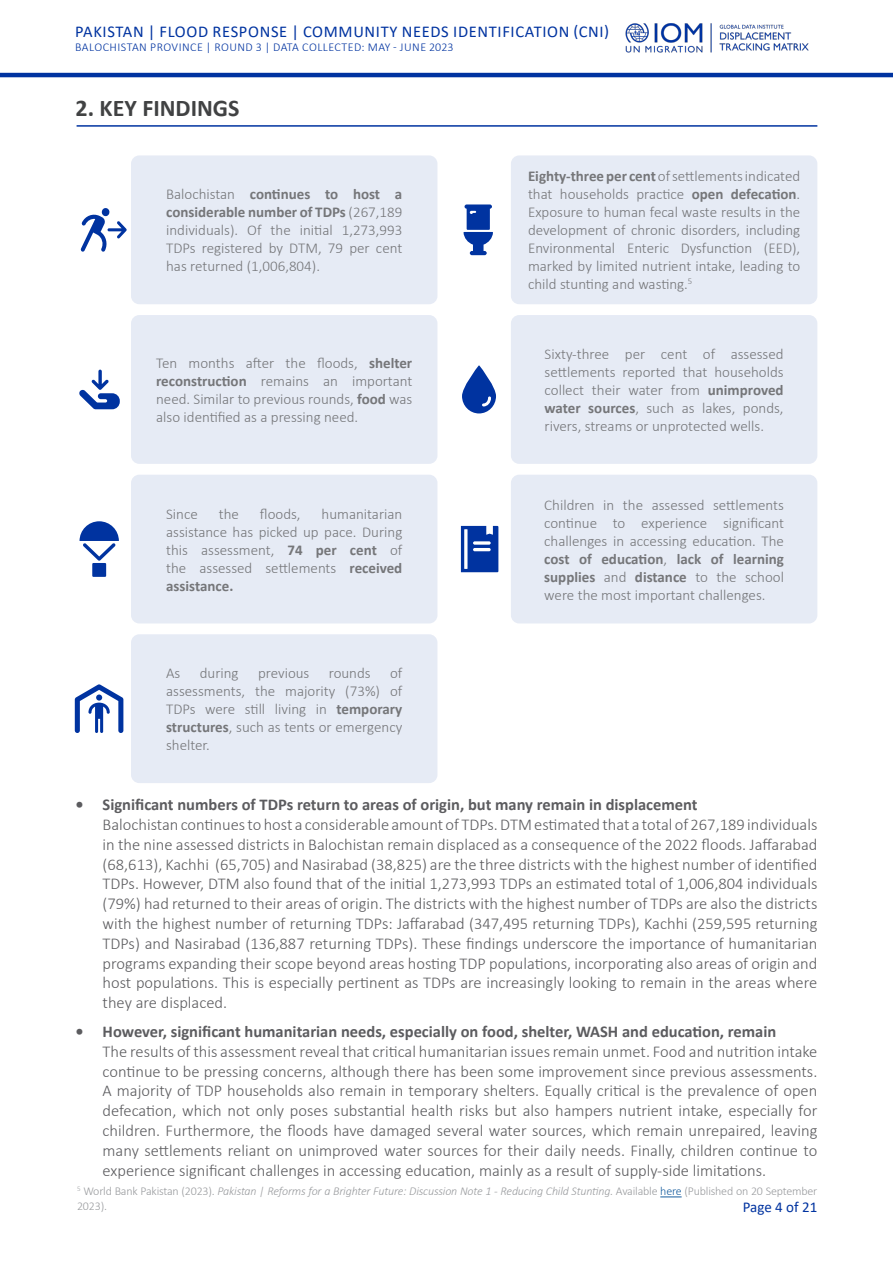
<style>
.page{position:relative;width:893px;height:1263px;background:#fff}
.page>*{position:absolute;margin:0;border:0;box-sizing:border-box;transform-origin:0 0}
.t1{font:700 24px "Calibri";color:#414243}
.main_text{font:300 16.5px/19.8px "Calibri";color:#5c5c5f;text-align:justify}
.t2{font:700 16.5px "Calibri";color:#5c5c5f}
.t3{font:16.5px "Calibri";letter-spacing:.04em;color:#0033a0}
.Paragraph_Style_1{font:300 15px/18px "Calibri";color:#757679;text-align:justify}
.t4{font:15px "Calibri";color:#0033a0}
.t5{font:italic 300 12px/14.4px "Calibri";letter-spacing:-.015em;color:#999b9e}
.t6{font:300 12px "Calibri";letter-spacing:.04em;color:#0033a0}
.s1{font-weight:700}
.s2{font-style:normal}
.s3{font-style:normal;color:#175d9e}
</style>
<div class="page">
<hr style="left:0;top:73px;width:893px;height:4px;background:#0033a0">
<img style="left:625px;top:23px;width:184px;height:30px">
<hr style="left:77px;top:125px;width:740px;height:2px;background:#0033a0">
<div style="left:131px;top:155px;width:306px;height:149px;background:#e6ebf5;border-radius:8px"></div>
<svg style="left:81px;top:208px;width:46px;height:44px"></svg>
<svg style="left:79px;top:370px;width:41px;height:39px"></svg>
<div style="left:131px;top:315px;width:306px;height:149px;background:#e6ebf5;border-radius:8px"></div>
<svg style="left:80px;top:521px;width:39px;height:40px"></svg>
<div style="left:92px;top:563px;width:14px;height:14px;background:#0033a0"></div>
<div style="left:131px;top:475px;width:306px;height:148px;background:#e6ebf5;border-radius:8px"></div>
<svg style="left:75px;top:684px;width:48px;height:49px"></svg>
<div style="left:131px;top:634px;width:306px;height:149px;background:#e6ebf5;border-radius:8px"></div>
<div style="left:511px;top:155px;width:306px;height:149px;background:#e6ebf5;border-radius:8px"></div>
<svg style="left:463px;top:204px;width:30px;height:51px"></svg>
<div style="left:511px;top:315px;width:306px;height:149px;background:#e6ebf5;border-radius:8px"></div>
<svg style="left:462px;top:365px;width:34px;height:48px"></svg>
<svg style="left:461px;top:526px;width:37px;height:46px;background:#2c56b0"></svg>
<div style="left:511px;top:475px;width:306px;height:148px;background:#e6ebf5;border-radius:8px"></div>
<svg style="left:660px;top:1196px;width:22px;height:1px"></svg>
<p class="t3" style="left:75px;top:20px;width:535px">PAKISTAN | FLOOD RESPONSE | COMMUNITY NEEDS IDENTIFICATION (CNI)</p>
<p class="t6" style="left:75px;top:40px;width:380px">BALOCHISTAN PROVINCE | ROUND 3 | DATA COLLECTED: MAY - JUNE 2023</p>
<p class="t1" style="left:76px;top:91px;width:165px">2. KEY FINDINGS</p>
<p class="Paragraph_Style_1" style="left:166px;top:185px;width:238px">Balochistan <span class="s1">continues to host a considerable number of TDPs</span> (267,189 individuals). Of the initial 1,273,993<br>TDPs registered by DTM, 79 per cent has returned (1,006,804).</p>
<p class="Paragraph_Style_1" style="left:156px;top:353px;width:258px">Ten months after the floods, <span class="s1">shelter reconstruction</span> remains an important need. Similar to previous rounds, <span class="s1">food</span> was also identified as a pressing need.</p>
<p class="Paragraph_Style_1" style="left:166px;top:504px;width:33px">Since</p>
<p class="Paragraph_Style_1" style="left:219px;top:504px;width:22px">the</p>
<p class="Paragraph_Style_1" style="left:260px;top:504px;width:42px">floods,</p>
<p class="Paragraph_Style_1" style="left:166px;top:504px;width:238px;text-indent:155px">humanitarian assistance has picked up pace. During this assessment, <span class="s1">74 per cent</span> of the assessed settlements <span class="s1">received assistance.</span></p>
<p class="Paragraph_Style_1" style="left:166px;top:664px;width:238px;text-indent:224px">of assessments, the majority (73%) of TDPs were still living in <span class="s1">temporary structures</span>, such as tents or emergency shelter.</p>
<p class="Paragraph_Style_1" style="left:166px;top:664px;width:16px">As</p>
<p class="Paragraph_Style_1" style="left:200px;top:664px;width:40px">during</p>
<p class="Paragraph_Style_1" style="left:258px;top:664px;width:53px">previous</p>
<p class="Paragraph_Style_1" style="left:329px;top:664px;width:43px">rounds</p>
<p class="Paragraph_Style_1" style="left:528px;top:167px;width:274px"><span class="s1">Eighty-three per cent</span> of settlements indicated that households practice <span class="s1">open defecation</span>.<br>Exposure to human fecal waste results in the development of chronic disorders, including Environmental Enteric Dysfunction (EED), marked by limited nutrient intake, leading to child stunting and wasting.<sup>5</sup></p>
<p class="Paragraph_Style_1" style="left:545px;top:345px;width:240px">Sixty-three per cent of assessed settlements reported that households collect their water from <span class="s1">unimproved water sources</span>, such as lakes, ponds, rivers, streams or unprotected wells.</p>
<p class="Paragraph_Style_1" style="left:544px;top:495px;width:241px">Children in the assessed settlements continue to experience significant challenges in accessing education. The <span class="s1">cost of education</span>, <span class="s1">lack of learning supplies</span> and <span class="s1">distance</span> to the school were the most important challenges.</p>
<p class="t2" style="left:76px;top:793px;width:623px">• Significant numbers of TDPs return to areas of origin, but many remain in displacement</p>
<p class="main_text" style="left:103px;top:814px;width:716px">Balochistan continues to host a considerable amount of TDPs. DTM estimated that a total of 267,189 individuals in the nine assessed districts in Balochistan remain displaced as a consequence of the 2022 floods. Jaffarabad (68,613), Kachhi (65,705) and Nasirabad (38,825) are the three districts with the highest number of identified TDPs. However, DTM also found that of the initial 1,273,993 TDPs an estimated total of 1,006,804 individuals (79%) had returned to their areas of origin. The districts with the highest number of TDPs are also the districts with the highest number of returning TDPs: Jaffarabad (347,495 returning TDPs), Kachhi (259,595 returning TDPs) and Nasirabad (136,887 returning TDPs). These findings underscore the importance of humanitarian programs expanding their scope beyond areas hosting TDP populations, incorporating also areas of origin and host populations. This is especially pertinent as TDPs are increasingly looking to remain in the areas where they are displaced.</p>
<p class="t2" style="left:76px;top:1020px;width:702px">• However, significant humanitarian needs, especially on food, shelter, WASH and education, remain</p>
<p class="main_text" style="left:103px;top:1041px;width:716px">The results of this assessment reveal that critical humanitarian issues remain unmet. Food and nutrition intake continue to be pressing concerns, although there has been some improvement since previous assessments.<br>A majority of TDP households also remain in temporary shelters. Equally critical is the prevalence of open defecation, which not only poses substantial health risks but also hampers nutrient intake, especially for children. Furthermore, the floods have damaged several water sources, which remain unrepaired, leaving many settlements reliant on unimproved water sources for their daily needs. Finally, children continue to experience significant challenges in accessing education, mainly as a result of supply-side limitations.</p>
<p class="t5" style="left:77px;top:1184px;width:742px"><sup>5</sup> <span class="s2">World Bank Pakistan (2023).</span> Pakistan | Reforms for a Brighter Future: Discussion Note 1 - Reducing Child Stunting. <span class="s2">Available</span> <span class="s3">here</span> <span class="s2">(Published on 20 September<br>2023).</span></p>
<p class="t4" style="left:743px;top:1197px;width:76px">Page 4 of 21</p>
</div>
